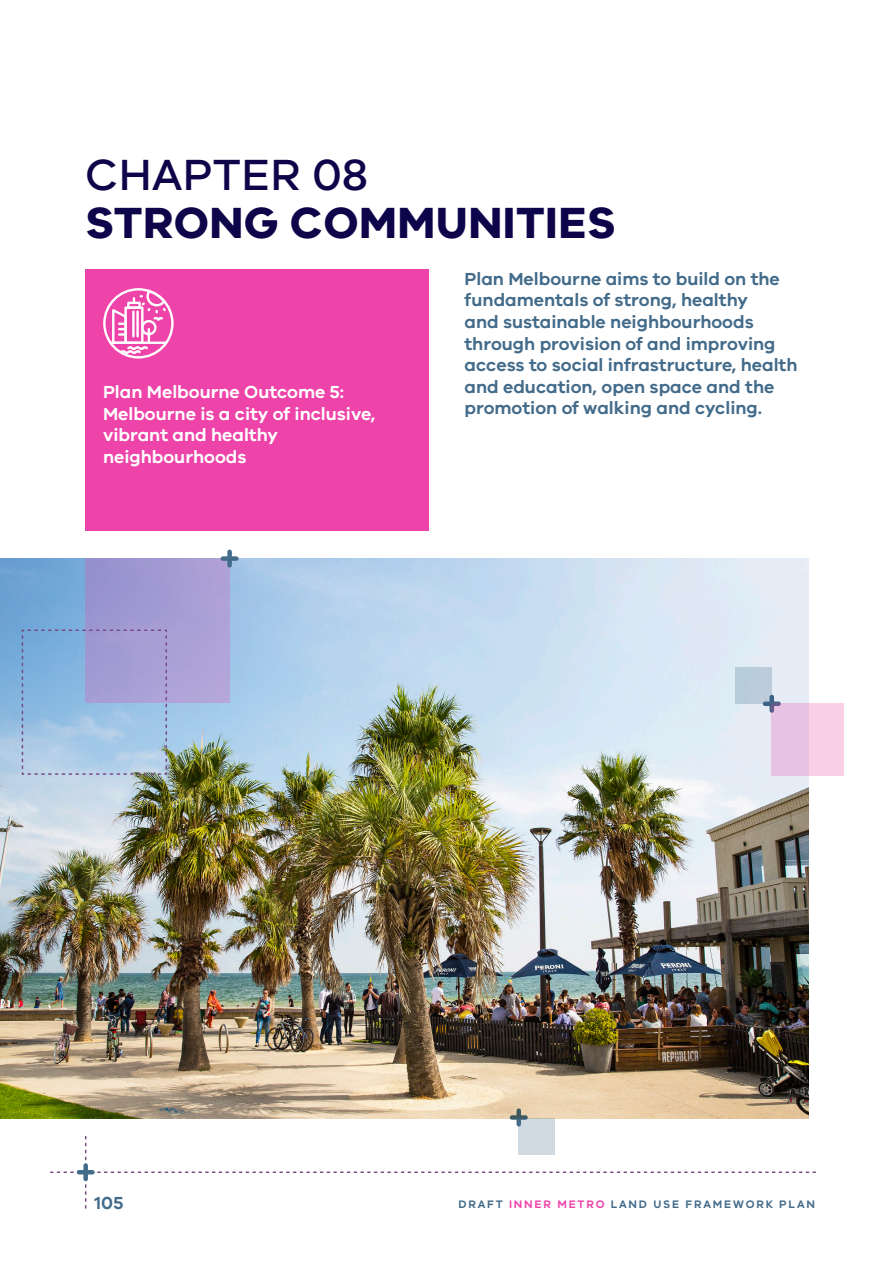
<style>
.page{position:relative;width:893px;height:1263px;background:#fff}
.page>*{position:absolute;margin:0;border:0;box-sizing:border-box;transform-origin:0 0}
.Chapter_Heading{font:700 45px/48px "VIC";letter-spacing:.01em;color:#0d0449}
.Introduction{font:600 18px/21.6px "VIC";color:#436b8a}
.Introduction-2{font:600 18px/21.6px "VIC";color:#fff}
.t1{font:600 11.25px "VIC";letter-spacing:.16em;color:#436b8a}
.s1{font-weight:500}
.s2{color:#ee43a9}
</style>
<div class="page">
<svg style="left:51px;top:1136px;width:764px;height:72px"></svg>
<hr style="left:79px;top:1170px;width:13px;height:4px;background:#436b8a">
<div style="left:83px;top:1165px;width:5px;height:14px;background:#436b8a"></div>
<div style="left:512px;top:1115px;width:14px;height:5px;background:#3e5860"></div>
<svg style="left:516px;top:1118px;width:3px;height:6px"></svg>
<img style="left:0;top:559px;width:808px;height:559px">
<div style="left:85px;top:559px;width:145px;height:144px;background:linear-gradient(to right,#9491ce,#b2a4d8)"></div>
<div style="left:772px;top:703px;width:72px;height:72px;background:linear-gradient(to right,#e0bddf,#ffd3eb)"></div>
<svg style="left:21px;top:629px;width:147px;height:146px;background:#9bb4dd"></svg>
<div style="left:736px;top:668px;width:36px;height:36px;background:#bbccdb"></div>
<div style="left:519px;top:1118px;width:36px;height:36px;background:#d0dae2"></div>
<div style="left:223px;top:556px;width:13px;height:5px;background:#436b8a"></div>
<div style="left:227px;top:552px;width:5px;height:13px;background:#436b8a"></div>
<div style="left:85px;top:269px;width:343px;height:261px;background:#ee43a9"></div>
<div style="left:103px;top:288px;width:71px;height:71px;border:2px solid #fff;border-radius:50%"></div>
<hr style="left:110px;top:342px;width:56px;height:2px;background:#fff">
<svg style="left:111px;top:288px;width:57px;height:67px"></svg>
<p class="Chapter_Heading" style="left:85px;top:149px;width:532px"><span class="s1">CHAPTER 08<br></span>STRONG COMMUNITIES</p>
<p class="Introduction-2" style="left:103px;top:381px;width:274px">Plan Melbourne Outcome 5:<br>Melbourne is a city of inclusive, vibrant and healthy</p>
<p class="Introduction-2" style="left:103px;top:445px;width:145px">neighbourhoods</p>
<p class="Introduction" style="left:464px;top:267px;width:334px">Plan Melbourne aims to build on the fundamentals of strong, healthy<br>and sustainable neighbourhoods through provision of and improving access to social infrastructure, health and education, open space and the promotion of walking and cycling.</p>
<p class="Introduction" style="left:94px;top:1191px;width:31px">105</p>
<p class="t1" style="left:458px;top:1197px;width:358px">DRAFT <span class="s2">INNER METRO</span> LAND USE FRAMEWORK PLAN</p>
</div>
